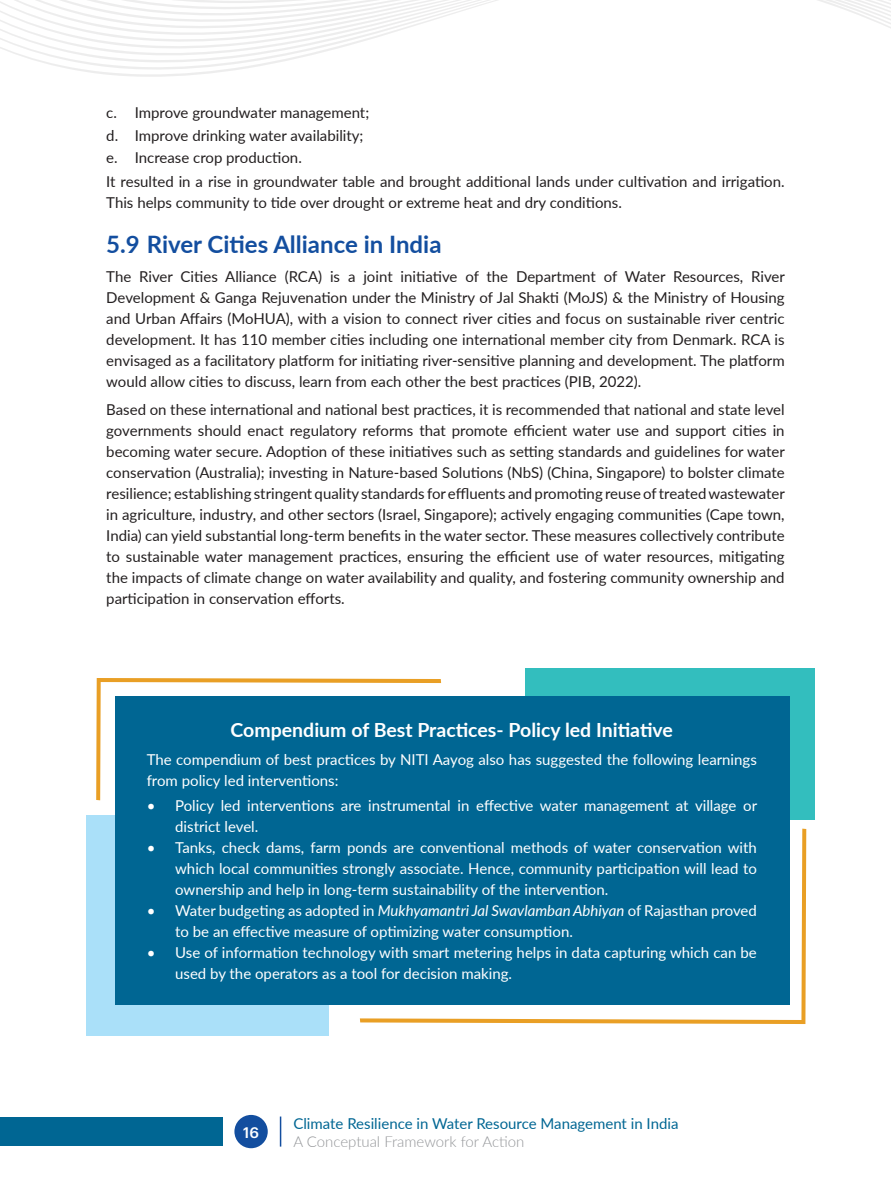
<style>
.page{position:relative;width:891px;height:1188px;background:#fff}
.page>*{position:absolute;margin:0;border:0;box-sizing:border-box;transform-origin:0 0}
.t1{font:700 24px "Lato";color:#134e9f}
.t2{font:700 19.5px "Lato";color:#fff}
.t3{font:15px/21px "Lato";color:#231f20}
.t4{font:15px/21px "Lato";color:#fff}
.t5{font:15px "Lato";color:#006693}
.t6{font:300 15px "Lato";color:#939598}
.t7{font:500 15px "Graphik";color:#fff}
.s1{font-style:italic}
</style>
<div class="page">
<svg style="left:818px;top:0;width:73px;height:28px"></svg>
<svg style="left:77px;top:70px;width:156px;height:7px"></svg>
<svg style="left:0;top:0;width:498px;height:70px"></svg>
<div style="left:234px;top:1115px;width:34px;height:33px;background:#134e9f;border-radius:50%"></div>
<hr style="left:280px;top:1117px;width:1px;height:30px;background:#134e9f">
<div style="left:0;top:1117px;width:222px;height:29px;background:#006693"></div>
<svg style="left:360px;top:820px;width:446px;height:204px"></svg>
<div style="left:86px;top:815px;width:243px;height:221px;background:#aae0f9"></div>
<div style="left:525px;top:668px;width:289px;height:152px;background:#33bebe"></div>
<svg style="left:96px;top:678px;width:345px;height:123px"></svg>
<div style="left:115px;top:697px;width:674px;height:308px;background:#006693"></div>
<p class="t3" style="left:106px;top:101px;width:264px;line-height:22.5px">c. Improve groundwater management; d. Improve drinking water availability; e. Increase crop production.</p>
<p class="t3" style="left:106px;top:171px;width:680px">It resulted in a rise in groundwater table and brought additional lands under cultivation and irrigation.<br>This helps community to tide over drought or extreme heat and dry conditions.</p>
<h1 class="t1" style="left:106px;top:227px;width:337px">5.9 River Cities Alliance in India</h1>
<p class="t3" style="left:106px;top:265px;width:680px;text-align:justify">The River Cities Alliance (RCA) is a joint initiative of the Department of Water Resources, River Development &amp; Ganga Rejuvenation under the Ministry of Jal Shakti (MoJS) &amp; the Ministry of Housing and Urban Affairs (MoHUA), with a vision to connect river cities and focus on sustainable river centric development. It has 110 member cities including one international member city from Denmark. RCA is envisaged as a facilitatory platform for initiating river-sensitive planning and development. The platform would allow cities to discuss, learn from each other the best practices (PIB, 2022).</p>
<p class="t3" style="left:106px;top:398px;width:680px;text-align:justify">Based on these international and national best practices, it is recommended that national and state level governments should enact regulatory reforms that promote efficient water use and support cities in becoming water secure. Adoption of these initiatives such as setting standards and guidelines for water conservation (Australia); investing in Nature-based Solutions (NbS) (China, Singapore) to bolster climate resilience; establishing stringent quality standards for effluents and promoting reuse of treated wastewater in agriculture, industry, and other sectors (Israel, Singapore); actively engaging communities (Cape town, India) can yield substantial long-term benefits in the water sector. These measures collectively contribute to sustainable water management practices, ensuring the efficient use of water resources, mitigating the impacts of climate change on water availability and quality, and fostering community ownership and participation in conservation efforts.</p>
<h2 class="t2" style="left:231px;top:715px;width:444px">Compendium of Best Practices- Policy led Initiative</h2>
<p class="t4" style="left:147px;top:748px;width:612px">The compendium of best practices by NITI Aayog also has suggested the following learnings from policy led interventions:</p>
<p class="t4" style="left:175px;top:795px;width:584px;text-indent:-28px">• Policy led interventions are instrumental in effective water management at village or district level.</p>
<p class="t4" style="left:175px;top:837px;width:583px;text-align:justify;text-indent:-28px">• Tanks, check dams, farm ponds are conventional methods of water conservation with which local communities strongly associate. Hence, community participation will lead to ownership and help in long-term sustainability of the intervention.</p>
<p class="t4" style="left:175px;top:900px;width:583px;text-indent:-28px">• Water budgeting as adopted in <span class="s1">Mukhyamantri Jal Swavlamban Abhiyan</span> of Rajasthan proved to be an effective measure of optimizing water consumption.</p>
<p class="t4" style="left:175px;top:942px;width:583px;text-indent:-28px">• Use of information technology with smart metering helps in data capturing which can be used by the operators as a tool for decision making.</p>
<p class="t7" style="left:243px;top:1121px;width:17px">16</p>
<p class="t5" style="left:293px;top:1112px;width:387px">Climate Resilience in Water Resource Management in India</p>
<p class="t6" style="left:293px;top:1131px;width:233px">A Conceptual Framework for Action</p>
</div>
